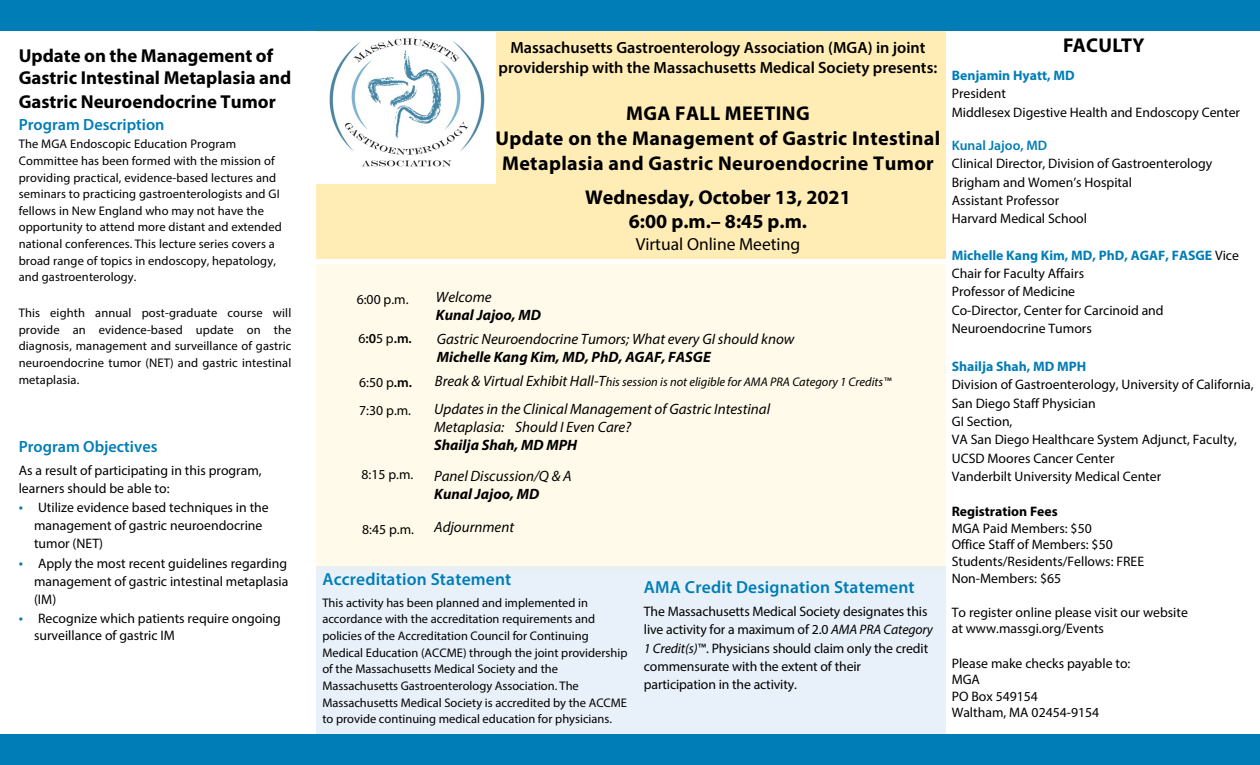
<style>
.page{position:relative;width:1260px;height:765px;background:#fff}
.page>*{position:absolute;margin:0;border:0;box-sizing:border-box;transform-origin:0 0}
.Member_letter{font:700 20px/24.6px "Myriad Pro";letter-spacing:.02em;color:#000;text-align:center}
.Member_letter-2{font:700 20px/24px "Myriad Pro";color:#000;text-align:center}
.Member_letter-3{font:700 18.75px/23px "Myriad Pro";color:#000}
.Schedule_text_small{font:600 17.5px "Myriad Pro";letter-spacing:.01em;color:#007db6}
.Member_letter-4{font:17.5px "Myriad Pro";color:#000}
.Member_letter-5{font:600 16.25px/19.5px "Myriad Pro";color:#000;text-align:center}
.Member_letter-6{font:600 16.25px "Myriad Pro";color:#007db6}
.t1{font:italic 15px/18px "Myriad Pro";color:#000}
.t2{font:italic 700 15px/17.4px "Myriad Pro";color:#000}
.Schedule_text_small-2{font:13.75px/18.4px "Myriad Pro";color:#000}
.Member_letter-7{font:13.75px/18.4px "Myriad Pro";color:#000}
.t3{font:700 13.75px "Myriad Pro";color:#007db6}
.t4{font:700 13.75px "Myriad Pro";color:#000}
.t5{font:600 13.75px "Myriad Pro";color:#007db6}
.t6{font:600 13.75px "Myriad Pro";color:#000}
.Member_letter-8{font:12.5px/16.6px "Myriad Pro";letter-spacing:.01em;color:#000}
.Schedule_text_small-3{font:12.5px/16.6px "Myriad Pro";color:#000}
.t7{font:italic 12.5px "Myriad Pro";color:#000}
.s1{font-size:15.25px;color:#007db6}
.s2{font-weight:400}
.s3{font-weight:700}
.s4{font-weight:600}
.s5{font-size:15px}
.s6{font-style:italic}
.s7{font-weight:700;color:#007db6}
</style>
<div class="page">
<div style="left:316px;top:264px;width:630px;height:308px;background:#fff9e4"></div>
<div style="left:316px;top:566px;width:630px;height:168px;background:#e3eef8"></div>
<div style="left:316px;top:0;width:630px;height:259px;background:#ffedb5"></div>
<div style="left:0;top:0;width:1260px;height:31px;background:#007db6"></div>
<div style="left:0;top:734px;width:1260px;height:31px;background:#007db6"></div>
<img style="left:316px;top:33px;width:179px;height:151px">
<p class="Member_letter-3" style="left:19px;top:43px;width:274px">Update on the Management of<br>Gastric Intestinal Metaplasia and<br>Gastric Neuroendocrine Tumor</p>
<p class="Member_letter-6" style="left:19px;top:114px;width:147px">Program Description</p>
<p class="Member_letter-8" style="left:19px;top:135px;width:265px">The MGA Endoscopic Education Program Committee has been formed with the mission of providing practical, evidence-based lectures and seminars to practicing gastroenterologists and GI fellows in New England who may not have the opportunity to attend more distant and extended national conferences. This lecture series covers a broad range of topics in endoscopy, hepatology, and gastroenterology.</p>
<p class="Member_letter-8" style="left:19px;top:304px;width:274px;text-align:justify">This eighth annual post-graduate course will provide an evidence-based update on the diagnosis, management and surveillance of gastric neuroendocrine tumor (NET) and gastric intestinal metaplasia.</p>
<p class="Member_letter-6" style="left:19px;top:436px;width:140px">Program Objectives</p>
<p class="Member_letter-7" style="left:19px;top:461px;width:244px">As a result of participating in this program, learners should be able to:</p>
<p class="Schedule_text_small-2" style="left:34px;top:498px;width:236px;line-height:18px;text-indent:-15px"><span class="s1">•</span> Utilize evidence based techniques in the management of gastric neuroendocrine tumor (NET)</p>
<p class="Schedule_text_small-2" style="left:34px;top:554px;width:256px;text-align:justify;text-indent:-15px"><span class="s1">•</span> Apply the most recent guidelines regarding management of gastric intestinal metaplasia (IM)</p>
<p class="Schedule_text_small-2" style="left:34px;top:610px;width:248px;line-height:16.6px;text-indent:-15px"><span class="s1">•</span> Recognize which patients require ongoing surveillance of gastric IM</p>
<p class="Schedule_text_small-2" style="left:357px;top:290px;width:53px">6:00 p.m.</p>
<p class="t6" style="left:358px;top:330px;width:55px"><span class="s2">6</span>:0<span class="s2">5 p</span>.m.</p>
<p class="Member_letter-5" style="left:499px;top:38px;width:440px">Massachusetts Gastroenterology Association (MGA) in joint providership with the Massachusetts Medical Society presents:</p>
<p class="Member_letter" style="left:496px;top:101px;width:446px">MGA FALL MEETING<br>Update on the Management of Gastric Intestinal<br>Metaplasia and Gastric Neuroendocrine Tumor</p>
<p class="Member_letter-2" style="left:585px;top:184px;width:267px">Wednesday, October 13, 2021<br>6:00 p.m.– 8:45 p.m.</p>
<p class="Member_letter-4" style="left:636px;top:233px;width:166px">Virtual Online Meeting</p>
<p class="t2" style="left:436px;top:288px;width:107px"><span class="s2">Welcome<br></span>Kunal Jajoo, MD</p>
<p class="t1" style="left:437px;top:330px;width:359px;line-height:17.5px">Gastric Neuroendocrine Tumors; What every GI should know<br><span class="s3">Michelle Kang Kim, MD, PhD, AGAF, FASGE</span></p>
<p class="Schedule_text_small-2" style="left:359px;top:373px;width:54px">6:50 p<span class="s4">.m.</span></p>
<p class="t7" style="left:435px;top:374px;width:458px"><span class="s5">Break &amp; Virtual Exhibit Hall-T</span>his session is not eligible for AMA PRA Category 1 Credits™</p>
<p class="t1" style="left:434px;top:400px;width:338px">Updates in the Clinical Management of Gastric Intestinal<br>Metaplasia: Should I Even Care?<br><span class="s3">Shailja Shah, MD MPH</span></p>
<p class="t1" style="left:434px;top:466px;width:139px">Panel Discussion/Q &amp; A<br><span class="s3">Kunal Jajoo, MD</span></p>
<p class="t1" style="left:434px;top:518px;width:81px">Adjournment</p>
<p class="Schedule_text_small" style="left:322px;top:568px;width:191px">Accreditation Statement</p>
<p class="Schedule_text_small-3" style="left:322px;top:594px;width:307px">This activity has been planned and implemented in accordance with the accreditation requirements and policies of the Accreditation Council for Continuing Medical Education (ACCME) through the joint providership of the Massachusetts Medical Society and the Massachusetts Gastroenterology Association. The Massachusetts Medical Society is accredited by the ACCME to provide continuing medical education for physicians.</p>
<p class="Schedule_text_small-2" style="left:359px;top:401px;width:53px">7:30 p.m.</p>
<p class="Schedule_text_small-2" style="left:361px;top:465px;width:53px">8:15 p.m.</p>
<p class="Schedule_text_small-2" style="left:362px;top:520px;width:53px">8:45 p.m.</p>
<p class="Schedule_text_small" style="left:644px;top:576px;width:272px">AMA Credit Designation Statement</p>
<p class="Schedule_text_small-2" style="left:644px;top:602px;width:291px">The Massachusetts Medical Society designates this live activity for a maximum of 2.0 <span class="s6">AMA PRA Category 1 Credit(s)</span>™. Physicians should claim only the credit commensurate with the extent of their participation in the activity.</p>
<p class="Member_letter" style="left:1063px;top:32px;width:83px">FACULTY</p>
<p class="t3" style="left:952px;top:66px;width:124px">Benjamin Hyatt, MD</p>
<p class="Schedule_text_small-2" style="left:952px;top:84px;width:290px">President<br>Middlesex Digestive Health and Endoscopy Center</p>
<p class="t5" style="left:952px;top:137px;width:97px">Kunal Jajoo, MD</p>
<p class="Schedule_text_small-2" style="left:952px;top:154px;width:262px">Clinical Director, Division of Gastroenterology<br>Brigham and Women’s Hospital<br>Assistant Professor<br>Harvard Medical School</p>
<p class="Schedule_text_small-2" style="left:952px;top:246px;width:289px"><span class="s7">Michelle Kang Kim, MD, PhD, AGAF, FASGE</span> Vice<br>Chair for Faculty Affairs<br>Professor of Medicine<br>Co-Director, Center for Carcinoid and<br>Neuroendocrine Tumors</p>
<p class="t3" style="left:952px;top:358px;width:136px">Shailja Shah, MD MPH</p>
<p class="Schedule_text_small-2" style="left:952px;top:375px;width:303px">Division of Gastroenterology, University of California, San Diego Staff Physician<br>GI Section,<br>VA San Diego Healthcare System Adjunct, Faculty, UCSD Moores Cancer Center<br>Vanderbilt University Medical Center</p>
<p class="t4" style="left:952px;top:503px;width:108px">Registration Fees</p>
<p class="Schedule_text_small-2" style="left:952px;top:520px;width:194px;line-height:16.9px">MGA Paid Members: $50<br>Office Staff of Members: $50<br>Students/Residents/Fellows: FREE<br>Non-Members: $65</p>
<p class="Schedule_text_small-2" style="left:952px;top:604px;width:238px;line-height:16.5px">To register online please visit our website at www.massgi.org/Events</p>
<p class="Schedule_text_small-2" style="left:952px;top:655px;width:180px;line-height:16.2px">Please make checks payable to:<br>MGA<br>PO Box 549154<br>Waltham, MA 02454-9154</p>
</div>
